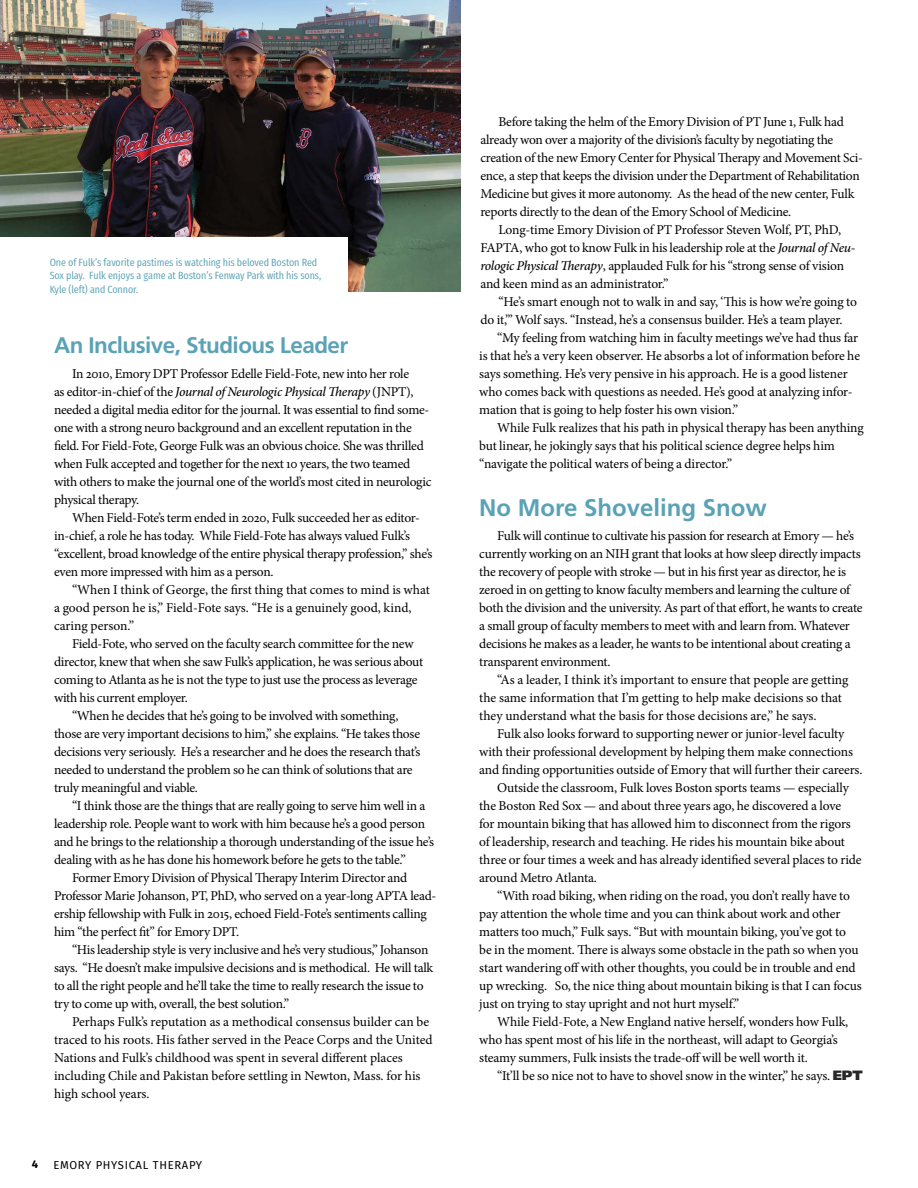
<style>
.page{position:relative;width:918px;height:1188px;background:#fff}
.page>*{position:absolute;margin:0;border:0;box-sizing:border-box;transform-origin:0 0}
.t1{font:700 24px "Frutiger LT Std";color:#5aa2b5}
.t2{font:700 22.5px "Frutiger LT Std";letter-spacing:-.025em;color:#5aa2b5}
.t3{font:13.5px/18px "Minion Pro";letter-spacing:-.02em;color:#000}
.t4{font:13.5px "Minion Pro";color:#000}
.t5{font:11.25px "Fira Sans";letter-spacing:.06em;color:#000}
.t6{font:700 11.25px "Fira Sans";color:#000}
.t7{font:10.5px/13.5px "Fira Sans Condensed";letter-spacing:-.01em;color:#5aa2b5}
.s1{font-weight:500;font-style:italic}
.s2{font-family:"Frutiger LT Std";font-weight:900;color:#262626}
</style>
<div class="page">
<img style="left:0;top:0;width:460px;height:292px">
<div style="left:0;top:238px;width:348px;height:84px;background:#fff"></div>
<p class="t7" style="left:50px;top:254px;width:273px">One of Fulk’s favorite pastimes is watching his beloved Boston Red<br>Sox play. Fulk enjoys a game at Boston’s Fenway Park with his sons,<br>Kyle (left) and Connor.</p>
<h2 class="t2" style="left:54px;top:332px;width:296px">An Inclusive, Studious Leader</h2>
<p class="t3" style="left:54px;top:365px;width:379px;text-indent:18px">In 2010, Emory DPT Professor Edelle Field-Fote, new into her role<br>as editor-in-chief of the <span class="s1">Journal of Neurologic Physical Therapy</span> (JNPT), needed a digital media editor for the journal. It was essential to find some&shy;one with a strong neuro background and an excellent reputation in the field. For Field-Fote, George Fulk was an obvious choice. She was thrilled when Fulk accepted and together for the next 10 years, the two teamed with others to make the journal one of the world’s most cited in neurologic physical therapy.</p>
<p class="t3" style="left:54px;top:509px;width:380px;text-indent:18px">When Field-Fote’s term ended in 2020, Fulk succeeded her as editor&shy;in-chief, a role he has today. While Field-Fote has always valued Fulk’s “excellent, broad knowledge of the entire physical therapy profession,” she’s even more impressed with him as a person.</p>
<p class="t3" style="left:54px;top:581px;width:377px;text-indent:18px">“When I think of George, the first thing that comes to mind is what a good person he is,” Field-Fote says. “He is a genuinely good, kind, caring person.”</p>
<p class="t3" style="left:72px;top:635px;width:343px">Field-Fote, who served on the faculty search committee for the new</p>
<p class="t3" style="left:54px;top:653px;width:371px">director, knew that when she saw Fulk’s application, he was serious about</p>
<p class="t3" style="left:54px;top:671px;width:365px">coming to Atlanta as he is not the type to just use the process as leverage</p>
<p class="t3" style="left:54px;top:689px;width:135px">with his current employer.</p>
<p class="t3" style="left:72px;top:707px;width:328px">“When he decides that he’s going to be involved with something,</p>
<p class="t3" style="left:54px;top:725px;width:368px">those are very important decisions to him,” she explains. “He takes those</p>
<p class="t3" style="left:54px;top:743px;width:368px">decisions very seriously. He’s a researcher and he does the research that’s</p>
<p class="t3" style="left:54px;top:761px;width:360px">needed to understand the problem so he can think of solutions that are</p>
<p class="t3" style="left:54px;top:779px;width:146px">truly meaningful and viable.</p>
<p class="t3" style="left:72px;top:797px;width:355px">“I think those are the things that are really going to serve him well in a</p>
<p class="t3" style="left:54px;top:815px;width:373px">leadership role. People want to work with him because he’s a good person</p>
<p class="t3" style="left:54px;top:833px;width:382px">and he brings to the relationship a thorough understanding of the issue he’s</p>
<p class="t3" style="left:54px;top:851px;width:353px">dealing with as he has done his homework before he gets to the table.”</p>
<p class="t3" style="left:72px;top:869px;width:337px">Former Emory Division of Physical Therapy Interim Director and</p>
<p class="t3" style="left:54px;top:887px;width:384px">Professor Marie Johanson, PT, PhD, who served on a year-long APTA lead-</p>
<p class="t3" style="left:54px;top:905px;width:374px">ership fellowship with Fulk in 2015, echoed Field-Fote’s sentiments calling</p>
<p class="t3" style="left:54px;top:923px;width:187px">him “the perfect fit” for Emory DPT.</p>
<p class="t3" style="left:72px;top:941px;width:358px">“His leadership style is very inclusive and he’s very studious,” Johanson</p>
<p class="t3" style="left:54px;top:959px;width:381px">says. “He doesn’t make impulsive decisions and is methodical. He will talk</p>
<p class="t3" style="left:54px;top:977px;width:371px">to all the right people and he’ll take the time to really research the issue to</p>
<p class="t3" style="left:54px;top:995px;width:237px">try to come up with, overall, the best solution.”</p>
<p class="t4" style="left:72px;top:1012px;width:359px">Perhaps Fulk’s reputation as a methodical consensus builder can be</p>
<p class="t4" style="left:54px;top:1030px;width:380px">traced to his roots. His father served in the Peace Corps and the United</p>
<p class="t4" style="left:54px;top:1048px;width:350px">Nations and Fulk’s childhood was spent in several different places</p>
<p class="t3" style="left:54px;top:1067px;width:368px">including Chile and Pakistan before settling in Newton, Mass. for his</p>
<p class="t4" style="left:54px;top:1084px;width:97px">high school years.</p>
<p class="t6" style="left:32px;top:1155px;width:8px">4</p>
<p class="t5" style="left:53px;top:1156px;width:150px">EMORY PHYSICAL THERAPY</p>
<p class="t3" style="left:498px;top:113px;width:347px">Before taking the helm of the Emory Division of PT June 1, Fulk had</p>
<p class="t3" style="left:480px;top:131px;width:354px">already won over a majority of the division’s faculty by negotiating the</p>
<p class="t3" style="left:480px;top:149px;width:384px">creation of the new Emory Center for Physical Therapy and Movement Sci-</p>
<p class="t3" style="left:480px;top:167px;width:381px">ence, a step that keeps the division under the Department of Rehabilitation</p>
<p class="t3" style="left:480px;top:185px;width:376px">Medicine but gives it more autonomy. As the head of the new center, Fulk</p>
<p class="t3" style="left:480px;top:203px;width:312px">reports directly to the dean of the Emory School of Medicine.</p>
<p class="t3" style="left:498px;top:221px;width:344px">Long-time Emory Division of PT Professor Steven Wolf, PT, PhD,</p>
<p class="t3" style="left:480px;top:239px;width:376px">FAPTA, who got to know Fulk in his leadership role at the <span class="s1">Journal of Neu-</span></p>
<p class="t3" style="left:480px;top:257px;width:365px"><span class="s1">rologic Physical Therapy</span>, applauded Fulk for his “strong sense of vision</p>
<p class="t3" style="left:480px;top:275px;width:190px">and keen mind as an administrator.”</p>
<p class="t3" style="left:498px;top:293px;width:360px">“He’s smart enough not to walk in and say, ‘This is how we’re going to</p>
<p class="t3" style="left:480px;top:311px;width:364px">do it,’” Wolf says. “Instead, he’s a consensus builder. He’s a team player.</p>
<p class="t3" style="left:497px;top:329px;width:362px">“My feeling from watching him in faculty meetings we’ve had thus far</p>
<p class="t3" style="left:479px;top:347px;width:382px">is that he’s a very keen observer. He absorbs a lot of information before he</p>
<p class="t3" style="left:479px;top:365px;width:370px">says something. He’s very pensive in his approach. He is a good listener</p>
<p class="t3" style="left:479px;top:383px;width:375px">who comes back with questions as needed. He’s good at analyzing infor-</p>
<p class="t3" style="left:479px;top:401px;width:261px">mation that is going to help foster his own vision.”</p>
<p class="t3" style="left:497px;top:418px;width:368px">While Fulk realizes that his path in physical therapy has been anything</p>
<p class="t3" style="left:479px;top:436px;width:357px">but linear, he jokingly says that his political science degree helps him</p>
<p class="t3" style="left:479px;top:454px;width:254px">“navigate the political waters of being a director.”</p>
<h1 class="t1" style="left:479px;top:494px;width:289px">No More Shoveling Snow</h1>
<p class="t3" style="left:479px;top:527px;width:385px;text-indent:18px">Fulk will continue to cultivate his passion for research at Emory — he’s currently working on an NIH grant that looks at how sleep directly impacts the recovery of people with stroke — but in his first year as director, he is zeroed in on getting to know faculty members and learning the culture of both the division and the university. As part of that effort, he wants to create a small group of faculty members to meet with and learn from. Whatever decisions he makes as a leader, he wants to be intentional about creating a transparent environment.</p>
<p class="t3" style="left:479px;top:671px;width:371px;text-indent:18px">“As a leader, I think it’s important to ensure that people are getting the same information that I’m getting to help make decisions so that they understand what the basis for those decisions are,” he says.</p>
<p class="t3" style="left:497px;top:725px;width:349px">Fulk also looks forward to supporting newer or junior-level faculty</p>
<p class="t3" style="left:479px;top:743px;width:375px">with their professional development by helping them make connections</p>
<p class="t3" style="left:479px;top:761px;width:385px">and finding opportunities outside of Emory that will further their careers.</p>
<p class="t3" style="left:497px;top:779px;width:353px">Outside the classroom, Fulk loves Boston sports teams — especially</p>
<p class="t3" style="left:479px;top:797px;width:363px">the Boston Red Sox — and about three years ago, he discovered a love</p>
<p class="t3" style="left:479px;top:815px;width:373px">for mountain biking that has allowed him to disconnect from the rigors</p>
<p class="t3" style="left:479px;top:833px;width:367px">of leadership, research and teaching. He rides his mountain bike about</p>
<p class="t3" style="left:479px;top:851px;width:384px">three or four times a week and has already identified several places to ride</p>
<p class="t3" style="left:479px;top:869px;width:119px">around Metro Atlanta.</p>
<p class="t3" style="left:497px;top:887px;width:354px">“With road biking, when riding on the road, you don’t really have to</p>
<p class="t3" style="left:479px;top:905px;width:363px">pay attention the whole time and you can think about work and other</p>
<p class="t3" style="left:479px;top:923px;width:368px">matters too much,” Fulk says. “But with mountain biking, you’ve got to</p>
<p class="t3" style="left:479px;top:941px;width:381px">be in the moment. There is always some obstacle in the path so when you</p>
<p class="t3" style="left:479px;top:959px;width:378px">start wandering off with other thoughts, you could be in trouble and end</p>
<p class="t3" style="left:479px;top:977px;width:384px">up wrecking. So, the nice thing about mountain biking is that I can focus</p>
<p class="t3" style="left:479px;top:995px;width:261px">just on trying to stay upright and not hurt myself.”</p>
<p class="t3" style="left:497px;top:1013px;width:353px">While Field-Fote, a New England native herself, wonders how Fulk,</p>
<p class="t3" style="left:479px;top:1031px;width:360px">who has spent most of his life in the northeast, will adapt to Georgia’s</p>
<p class="t3" style="left:479px;top:1049px;width:330px">steamy summers, Fulk insists the trade-off will be well worth it.</p>
<p class="t3" style="left:497px;top:1067px;width:367px">“It’ll be so nice not to have to shovel snow in the winter,” he says. <span class="s2">EPT</span></p>
</div>
